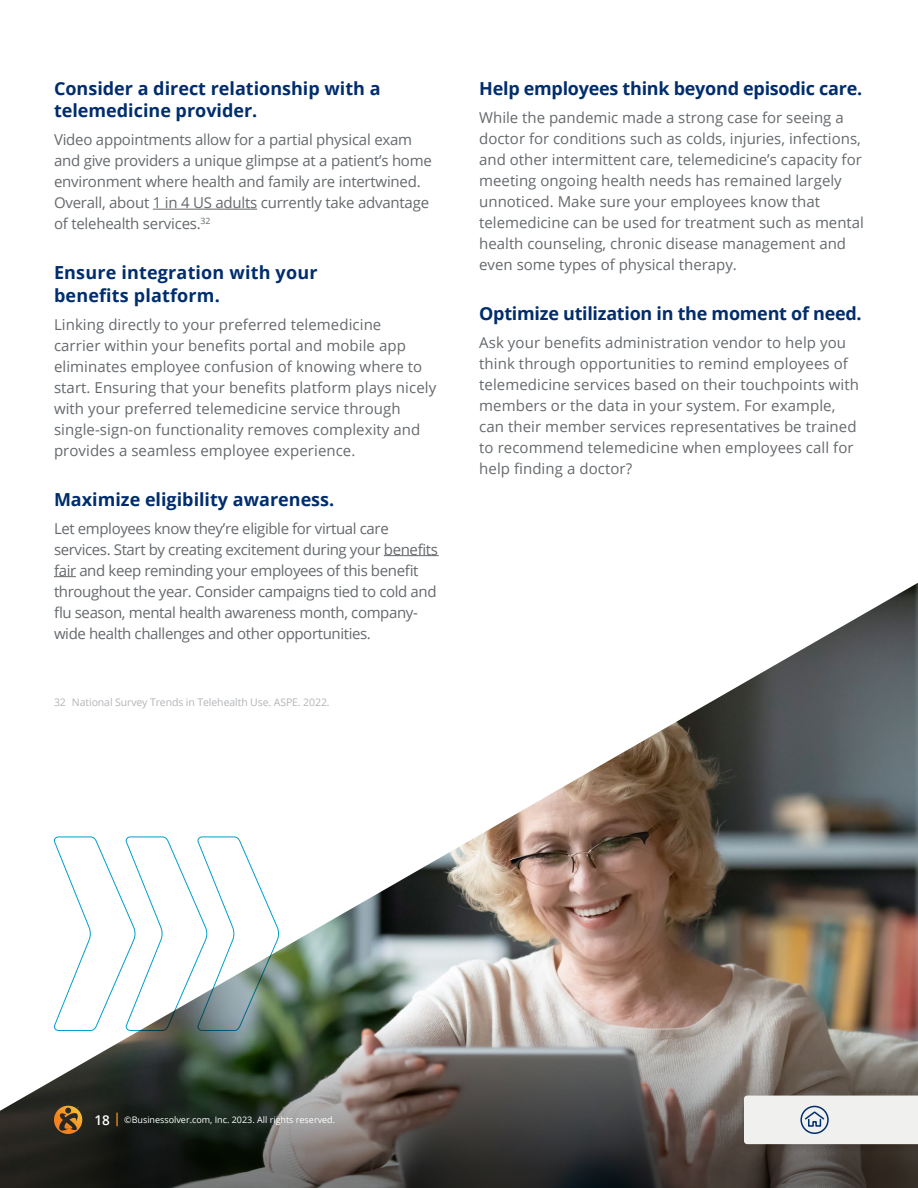
<style>
.page{position:relative;width:918px;height:1188px;background:#fff}
.page>*{position:absolute;margin:0;border:0;box-sizing:border-box;transform-origin:0 0}
.t1{font:700 18px/22.5px "Open Sans";color:#002d6d}
.t2{font:15px/21px "Open Sans";color:#65696d}
.t3{font:15px/21px "Open Sans";letter-spacing:-.025em;color:#65696d}
.t4{font:10.5px "Open Sans";letter-spacing:-.01em;color:#b3b5b9}
.t5{font:9px "Open Sans";color:#fff}
.s1{font-weight:600;font-size:13.5px}
.s2{font-weight:600;font-size:13.5px;color:#ff9721}
</style>
<div class="page">
<img style="left:0;top:583px;width:918px;height:605px">
<svg style="left:53px;top:836px;width:227px;height:195px"></svg>
<hr style="left:153px;top:209px;width:104px;height:1px;background:#65696d">
<hr style="left:384px;top:555px;width:55px;height:1px;background:#65696d">
<svg style="left:54px;top:576px;width:22px;height:1px"></svg>
<svg style="left:54px;top:1106px;width:28px;height:28px"></svg>
<div style="left:741px;top:1093px;width:177px;height:60px;background:#000;opacity:.12"></div>
<div style="left:744px;top:1096px;width:174px;height:48px;background:#f0f0ef"></div>
<p class="t1" style="left:54px;top:77px;width:328px">Consider a direct relationship with a telemedicine provider.</p>
<p class="t2" style="left:54px;top:129px;width:379px">Video appointments allow for a partial physical exam and give providers a unique glimpse at a patient’s home environment where health and family are intertwined.<br>Overall, about 1 in 4 US adults currently take advantage of telehealth services.<sup>32</sup></p>
<p class="t1" style="left:54px;top:261px;width:265px">Ensure integration with your benefits platform.</p>
<p class="t2" style="left:54px;top:313px;width:384px">Linking directly to your preferred telemedicine<br>carrier within your benefits portal and mobile app eliminates employee confusion of knowing where to start. Ensuring that your benefits platform plays nicely with your preferred telemedicine service through single-sign-on functionality removes complexity and provides a seamless employee experience.</p>
<p class="t1" style="left:54px;top:488px;width:282px">Maximize eligibility awareness.</p>
<p class="t3" style="left:54px;top:517px;width:385px">Let employees know they’re eligible for virtual care services. Start by creating excitement during your benefits fair and keep reminding your employees of this benefit throughout the year. Consider campaigns tied to cold and flu season, mental health awareness month, company&shy;wide health challenges and other opportunities.</p>
<p class="t4" style="left:54px;top:695px;width:277px">32 National Survey Trends in Telehealth Use. ASPE. 2022.</p>
<p class="t1" style="left:479px;top:77px;width:384px">Help employees think beyond episodic care.</p>
<p class="t2" style="left:479px;top:106px;width:386px">While the pandemic made a strong case for seeing a doctor for conditions such as colds, injuries, infections, and other intermittent care, telemedicine’s capacity for meeting ongoing health needs has remained largely unnoticed. Make sure your employees know that telemedicine can be used for treatment such as mental health counseling, chronic disease management and even some types of physical therapy.</p>
<p class="t1" style="left:479px;top:302px;width:384px">Optimize utilization in the moment of need.</p>
<p class="t2" style="left:479px;top:331px;width:381px">Ask your benefits administration vendor to help you think through opportunities to remind employees of telemedicine services based on their touchpoints with members or the data in your system. For example, can their member services representatives be trained to recommend telemedicine when employees call for help finding a doctor?</p>
<p class="t5" style="left:94px;top:1114px;width:242px"><span class="s1">18</span> <span class="s2">|</span> ©Businessolver.com, Inc. 2023. All rights reserved.</p>
</div>
